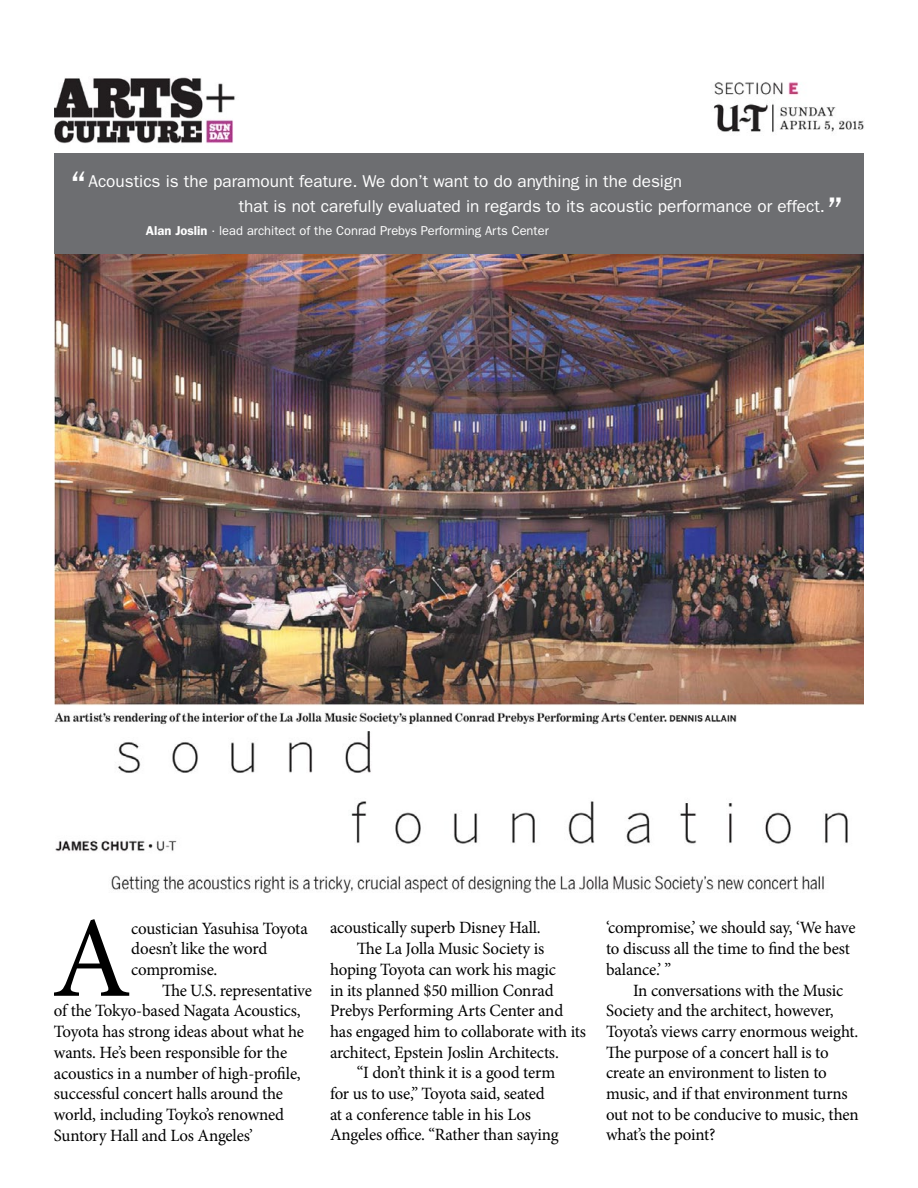
<style>
.page{position:relative;width:918px;height:1188px;background:#fff}
.page>*{position:absolute;margin:0;border:0;box-sizing:border-box;transform-origin:0 0}
.t1{font:115.2px "Minion Pro";color:#000}
.t2{font:42.9px "ITC Franklin Gothic Std";color:#fff}
.t3{font:17.25px/20.7px "Minion Pro";letter-spacing:-.015em;color:#000}
.t4{font:17.25px/25.8px "ITC Franklin Gothic Std";color:#fff}
.t5{font:12.9px "ITC Franklin Gothic Std";color:#fff}
.s1{font-weight:600}
</style>
<div class="page">
<img style="left:54px;top:253px;width:810px;height:472px">
<img style="left:54px;top:77px;width:181px;height:67px">
<img style="left:713px;top:82px;width:151px;height:51px">
<img style="left:118px;top:731px;width:730px;height:113px">
<img style="left:55px;top:819px;width:258px;height:33px">
<div style="left:54px;top:153px;width:810px;height:100px;background:#6d6e71"></div>
<img style="left:111px;top:875px;width:713px;height:18px">
<h2 class="t2" style="left:69px;top:162px;width:21px">“</h2>
<p class="t4" style="left:239px;top:168px;width:588px;text-indent:-150px">Acoustics is the paramount feature. We don’t want to do anything in the design<br>that is not carefully evaluated in regards to its acoustic performance or effect.</p>
<p class="t5" style="left:146px;top:223px;width:404px"><span class="s1">Alan Joslin</span> · lead architect of the Conrad Prebys Performing Arts Center</p>
<h2 class="t2" style="left:825px;top:187px;width:21px">”</h2>
<h1 class="t1" style="left:52px;top:882px;width:81px">A</h1>
<p class="t3" style="left:131px;top:918px;width:178px">coustician Yasuhisa Toyota doesn’t like the word compromise.</p>
<p class="t3" style="left:54px;top:980px;width:260px;text-indent:108px">The U.S. representative of the Tokyo-based Nagata Acoustics, Toyota has strong ideas about what he wants. He’s been responsible for the acoustics in a number of high-profile, successful concert halls around the world, including Toyko’s renowned Suntory Hall and Los Angeles’</p>
<p class="t3" style="left:330px;top:918px;width:212px">acoustically superb Disney Hall.</p>
<p class="t3" style="left:357px;top:938px;width:189px">The La Jolla Music Society is</p>
<p class="t3" style="left:330px;top:959px;width:228px">hoping Toyota can work his magic</p>
<p class="t3" style="left:330px;top:980px;width:225px">in its planned $50 million Conrad</p>
<p class="t3" style="left:330px;top:1000px;width:235px">Prebys Performing Arts Center and</p>
<p class="t3" style="left:330px;top:1021px;width:258px">has engaged him to collaborate with its</p>
<p class="t3" style="left:330px;top:1042px;width:230px">architect, Epstein Joslin Architects.</p>
<p class="t3" style="left:357px;top:1063px;width:200px">“I don’t think it is a good term</p>
<p class="t3" style="left:330px;top:1083px;width:216px">for us to use,” Toyota said, seated</p>
<p class="t3" style="left:330px;top:1104px;width:203px">at a conference table in his Los</p>
<p class="t3" style="left:330px;top:1125px;width:230px">Angeles office. “Rather than saying</p>
<p class="t3" style="left:606px;top:918px;width:251px">‘compromise,’ we should say, ‘We have to discuss all the time to find the best balance.’ ”</p>
<p class="t3" style="left:606px;top:980px;width:254px;text-indent:27px">In conversations with the Music Society and the architect, however, Toyota’s views carry enormous weight.<br>The purpose of a concert hall is to create an environment to listen to music, and if that environment turns out not to be conducive to music, then what’s the point?</p>
</div>
